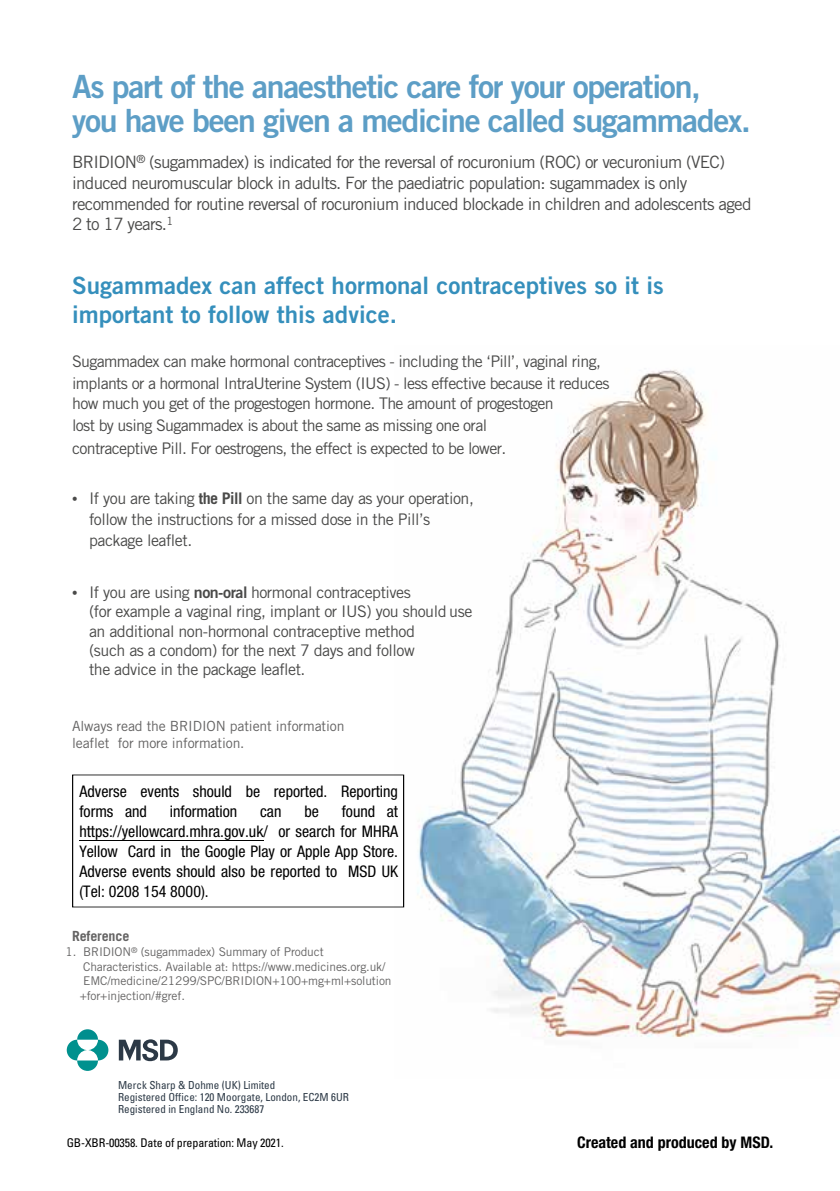
<style>
.page{position:relative;width:840px;height:1191px;background:#fff}
.page>*{position:absolute;margin:0;border:0;box-sizing:border-box;transform-origin:0 0}
.t1{font:32px/34px "Trade Gothic LT Bold Two";letter-spacing:-.04em;color:#5d9ec6}
.t2{font:24px/28.8px "Trade Gothic LT Bold Two";color:#358fbc}
.t3{font:17px/20.8px "Trade Gothic LT Std";letter-spacing:-.04em;color:#4a4a49}
.t4{font:16px/21.4px "Trade Gothic LT";letter-spacing:-.03em;color:#4a4a49}
.t5{font:condensed 16px/20px "Helvetica Neue";color:#000}
.t6{font:16px "Trade Gothic LT Std";letter-spacing:-.04em;color:#4a4a49}
.t7{font:700 condensed 16px "Helvetica Neue LT";color:#000}
.t8{font:14px/16.8px "Trade Gothic LT";letter-spacing:-.01em;color:#646363}
.t9{font:700 14px "Trade Gothic LT Std";letter-spacing:-.01em;color:#646363}
.t10{font:12px/14.4px "Trade Gothic LT Std";letter-spacing:-.01em;color:#646363}
.t11{font:condensed 12px "Univers LT Std";letter-spacing:-.01em;color:#000}
.t12{font:condensed 11px/12px "Univers LT Std";color:#2c3946}
.s1{font-family:"Trade Gothic LT"}
.s2{font-family:"Myriad Pro";font-size:20px}
.s3{font-weight:700}
.s4{font-family:"Trade Gothic LT Std Bd 2"}
.s5{font-family:"Trade Gothic LT Std"}
</style>
<div class="page">
<img style="left:394px;top:370px;width:445px;height:668px">
<hr style="left:79px;top:840px;width:184px;height:1px;background:#000">
<svg style="left:77px;top:1029px;width:21px;height:10px"></svg>
<svg style="left:77px;top:1060px;width:21px;height:11px"></svg>
<svg style="left:88px;top:1039px;width:20px;height:21px"></svg>
<svg style="left:67px;top:1039px;width:19px;height:21px"></svg>
<svg style="left:119px;top:1039px;width:59px;height:22px"></svg>
<h1 class="t1" style="left:72px;top:69px;width:680px">As part of the anaesthetic care for your operation, you have been given a medicine called sugammadex.</h1>
<p class="t3" style="left:72px;top:151px;width:680px">BRIDION<sup>®</sup> (sugammadex) is indicated for the reversal of rocuronium (ROC) or vecuronium (VEC) induced neuromuscular block in adults. For the paediatric population: sugammadex is only recommended for routine reversal of rocuronium induced blockade in children and adolescents aged 2 to 17 years.<sup>1</sup></p>
<h2 class="t2" style="left:72px;top:271px;width:593px">Sugammadex can affect hormonal contraceptives so it is important to follow this advice.</h2>
<p class="t4" style="left:72px;top:350px;width:538px">Sugammadex can make hormonal contraceptives - including the ‘Pill’, vaginal ring, implants or a hormonal IntraUterine System (IUS) - less effective because it reduces how much you get of the progestogen hormone. The amount of progestogen<br>lost by using Sugammadex is about the same as missing one oral</p>
<p class="t6" style="left:72px;top:438px;width:435px"><span class="s1">contraceptive Pill.</span> For oestrogens, the effect is expected to be lower.</p>
<p class="t4" style="left:89px;top:487px;width:386px;text-indent:-17px"><span class="s2">•</span> If you are taking <span class="s3">the Pill</span> on the same day as your operation, follow the instructions for a missed dose in the Pill’s package leaflet.</p>
<p class="t4" style="left:89px;top:583px;width:384px;line-height:19.2px;text-indent:-17px"><span class="s2">•</span> If you are using <span class="s4">non-oral</span> hormonal contraceptives<br>(for example a vaginal ring, implant or IUS) you should use an additional non-hormonal contraceptive method<br>(such as a condom) for the next 7 days and follow<br>the advice in the package leaflet.</p>
<p class="t8" style="left:72px;top:718px;width:274px">Always read the <span class="s5">BRIDION</span> patient information leaflet for more information.</p>
<p class="t5" style="left:79px;top:781px;width:320px">Adverse events should be reported. Reporting forms and</p>
<p class="t5" style="left:79px;top:801px;width:320px;text-align:justify;text-indent:262px">found at https://yellowcard.mhra.gov.uk/ or search for MHRA Yellow Card in the Google Play or Apple App Store.<br>Adverse events should also be reported to MSD UK (Tel: 0208 154 8000).</p>
<p class="t5" style="left:170px;top:801px;width:69px">information</p>
<p class="t5" style="left:260px;top:801px;width:23px">can</p>
<p class="t5" style="left:304px;top:801px;width:16px">be</p>
<p class="t9" style="left:72px;top:927px;width:59px">Reference</p>
<p class="t10" style="left:80px;top:944px;width:313px;text-indent:-14px">1. BRIDION<sup>®</sup> (sugammadex) Summary of Product Characteristics. Available at: https://www.medicines.org.uk/ EMC/medicine/21299/SPC/BRIDION+100+mg+ml+solution +for+injection/#gref.</p>
<p class="t12" style="left:118px;top:1079px;width:232px">Merck Sharp &amp; Dohme (UK) Limited<br>Registered Office: 120 Moorgate, London, EC2M 6UR<br>Registered in England No. 233687</p>
<p class="t11" style="left:67px;top:1135px;width:218px">GB-XBR-00358. Date of preparation: May 2021.</p>
<p class="t7" style="left:577px;top:1132px;width:197px">Created and produced by MSD.</p>
</div>
